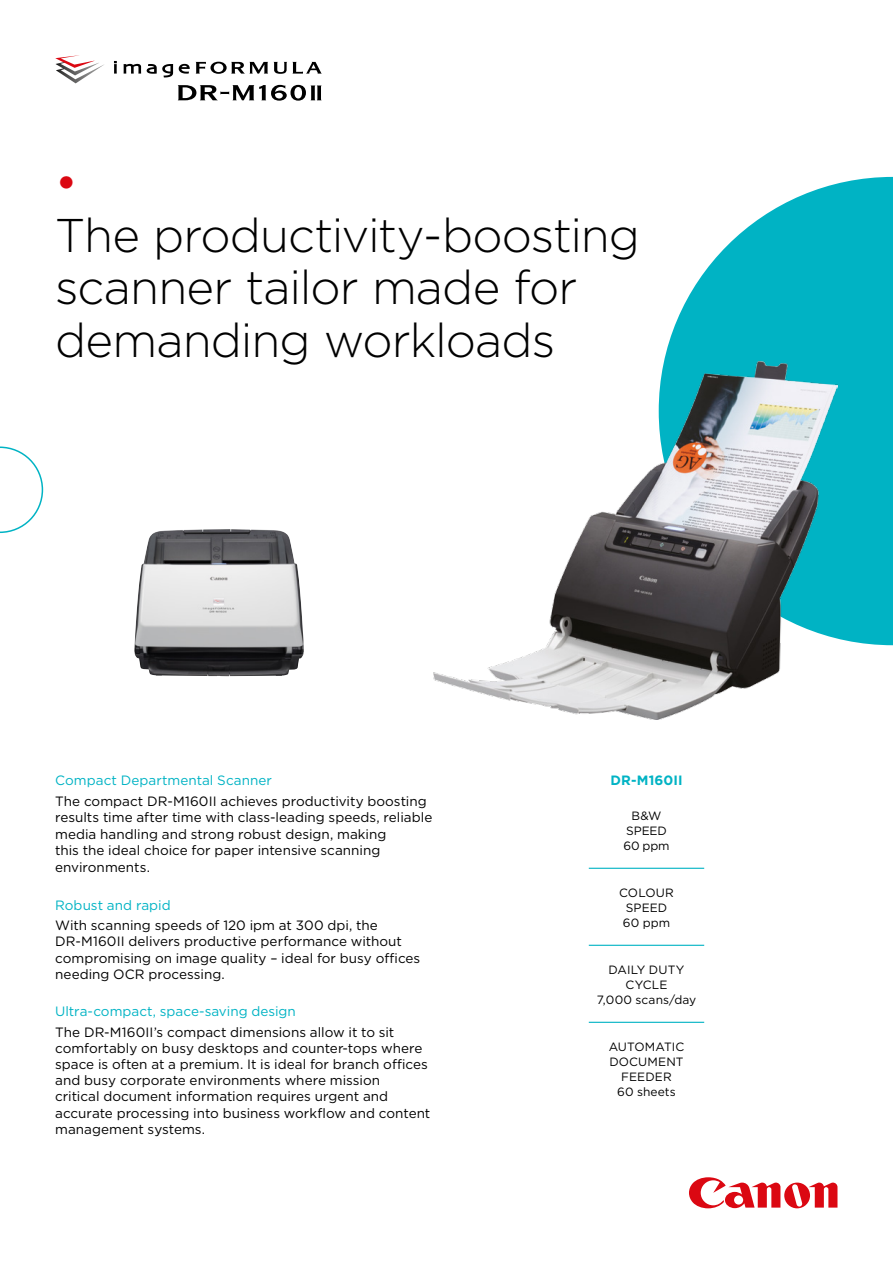
<style>
.page{position:relative;width:893px;height:1263px;background:#fff}
.page>*{position:absolute;margin:0;border:0;box-sizing:border-box;transform-origin:0 0}
.t1{font:300 47.25px/52.5px "Gotham";letter-spacing:-.02em;color:#000}
.t2{font:47.25px "Gotham";color:#db0812}
.t3{font:13.5px/16.2px "Gotham";color:#000}
.t4{font:13.5px "Gotham";letter-spacing:.005em;color:#00b3c4}
.t5{font:700 13.5px "Gotham";letter-spacing:.005em;color:#00b3c4}
.t6{font:12px/15px "Gotham";letter-spacing:.01em;color:#000;text-align:center}
.t7{font:12px/15px "Gotham";letter-spacing:-.01em;color:#000;text-align:center}
</style>
<div class="page">
<svg style="left:689px;top:1177px;width:148px;height:31px"></svg>
<svg style="left:664px;top:177px;width:229px;height:468px;fill:#00b3c4"></svg>
<svg style="left:0;top:446px;width:43px;height:87px"></svg>
<hr style="left:589px;top:868px;width:115px;height:1px;background:#00b3c4">
<hr style="left:589px;top:945px;width:115px;height:1px;background:#00b3c4">
<hr style="left:589px;top:1022px;width:115px;height:1px;background:#00b3c4">
<img style="left:434px;top:361px;width:404px;height:359px">
<img style="left:134px;top:529px;width:170px;height:147px">
<svg style="left:56px;top:62px;width:48px;height:21px"></svg>
<svg style="left:114px;top:61px;width:3px;height:13px"></svg>
<svg style="left:124px;top:64px;width:17px;height:10px"></svg>
<svg style="left:147px;top:64px;width:26px;height:13px"></svg>
<svg style="left:179px;top:62px;width:143px;height:12px"></svg>
<svg style="left:178px;top:85px;width:144px;height:16px"></svg>
<h1 class="t2" style="left:55px;top:152px;width:24px">•</h1>
<h1 class="t1" style="left:55px;top:208px;width:586px">The productivity-boosting scanner tailor made for demanding workloads</h1>
<p class="t4" style="left:55px;top:772px;width:218px">Compact Departmental Scanner</p>
<p class="t3" style="left:55px;top:793px;width:379px">The compact DR-M160II achieves productivity boosting results time after time with class-leading speeds, reliable media handling and strong robust design, making<br>this the ideal choice for paper intensive scanning environments.</p>
<p class="t4" style="left:55px;top:896px;width:117px">Robust and rapid</p>
<p class="t3" style="left:55px;top:917px;width:367px">With scanning speeds of 120 ipm at 300 dpi, the DR-M160II delivers productive performance without compromising on image quality – ideal for busy offices needing OCR processing.</p>
<p class="t4" style="left:55px;top:1003px;width:242px">Ultra-compact, space-saving design</p>
<p class="t3" style="left:55px;top:1023px;width:377px">The DR-M160II’s compact dimensions allow it to sit comfortably on busy desktops and counter-tops where space is often at a premium. It is ideal for branch offices and busy corporate environments where mission<br>critical document information requires urgent and accurate processing into business workflow and content management systems.</p>
<p class="t5" style="left:610px;top:771px;width:74px">DR-M160II</p>
<p class="t7" style="left:623px;top:807px;width:48px">B&amp;W<br>SPEED<br>60 ppm</p>
<p class="t6" style="left:619px;top:884px;width:56px">COLOUR<br>SPEED<br>60 ppm</p>
<p class="t6" style="left:597px;top:961px;width:101px">DAILY DUTY<br>CYCLE<br>7,000 scans/day</p>
<p class="t6" style="left:609px;top:1038px;width:77px">AUTOMATIC<br>DOCUMENT<br>FEEDER<br>60 sheets</p>
</div>
